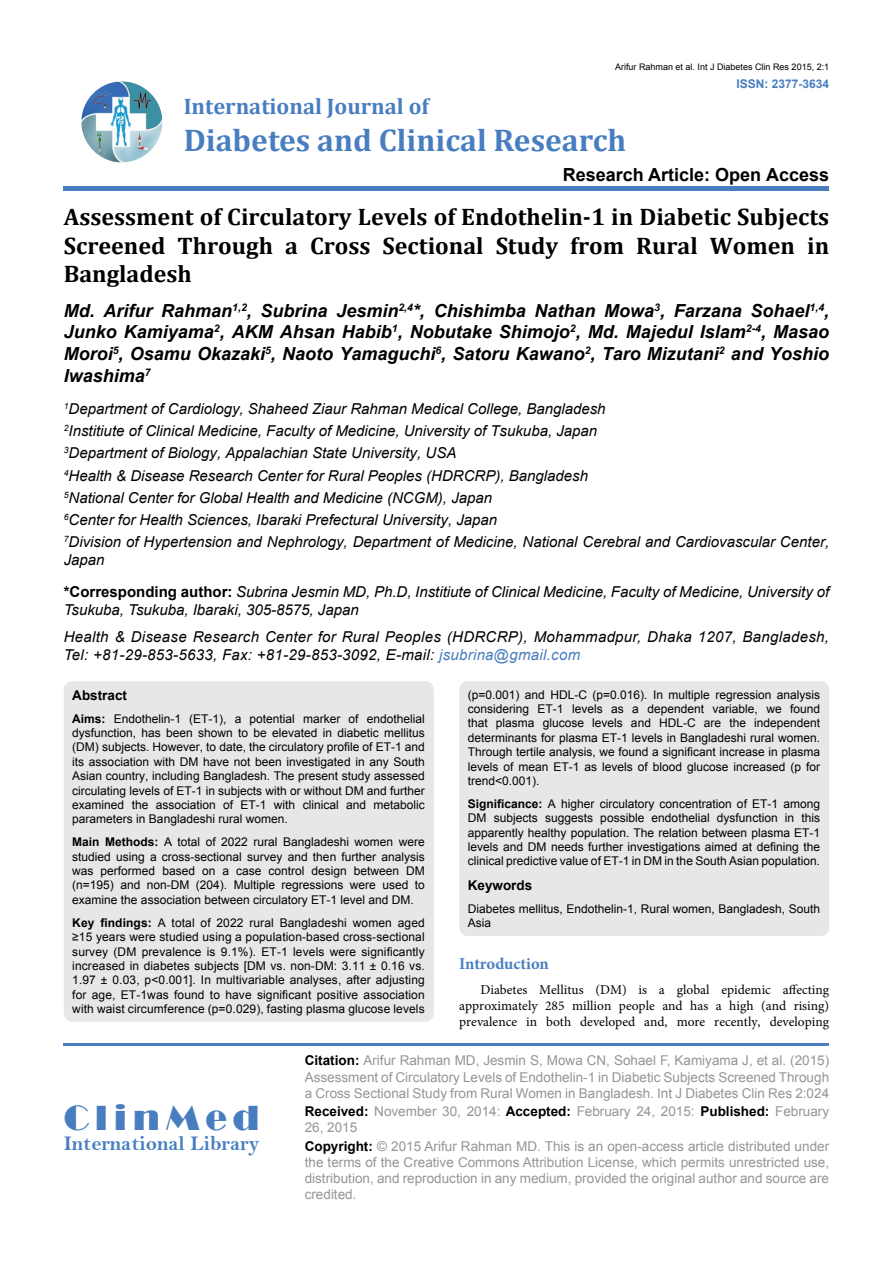
<style>
.page{position:relative;width:893px;height:1263px;background:#fff}
.page>*{position:absolute;margin:0;border:0;box-sizing:border-box;transform-origin:0 0}
.t1{font:36px "Broadway";letter-spacing:.16em;color:#487ec0}
.t2{font:700 31.5px "Cambria";color:#487ec0}
.t3{font:700 24px/28.8px "Cambria";color:#000;text-align:justify}
.t4{font:700 22.5px "Cambria";color:#487ec0}
.t5{font:21px "Bell MT Bold";color:#487ec0}
.t6{font:italic 700 18px/21.6px "Arial";color:#000;text-align:justify}
.t7{font:700 18px "Arial";color:#000}
.t8{font:700 16.5px "Minion Pro";letter-spacing:-.005em;color:#487ec0}
.t9{font:italic 15px/22.2px "Arial";color:#000}
.t10{font:italic 15px/26.5px "Arial";letter-spacing:.02em;color:#000}
.t11{font:13.5px/16.2px "Arial";color:#939598;text-align:justify}
.t12{font:13.5px/16.2px "Minion Pro";color:#000;text-align:justify}
.t13{font:700 13.5px "Arial";color:#000}
.t14{font:12px/14.4px "Arial";color:#000;text-align:justify}
.t15{font:700 12px "Arial";color:#487ec0}
.t16{font:9px "Arial";color:#000}
.s1{font-weight:700;font-style:normal}
.s2{color:#487ec0}
.s3{font-weight:700}
.s4{font-weight:700;color:#000}
</style>
<div class="page">
<img style="left:81px;top:81px;width:81px;height:81px;border-radius:41px">
<div style="left:64px;top:186px;width:765px;height:5px;background:#487ec0"></div>
<hr style="left:64px;top:1043px;width:765px;height:2px;background:#487ec0">
<div style="left:64px;top:681px;width:370px;height:341px;background:#e6e7e8;border-radius:9px"></div>
<div style="left:459px;top:681px;width:370px;height:255px;background:#e6e7e8;border-radius:9px"></div>
<p class="t16" style="left:615px;top:61px;width:216px">Arifur Rahman et al. Int J Diabetes Clin Res 2015, 2:1</p>
<p class="t15" style="left:736px;top:75px;width:94px">ISSN: 2377-3634</p>
<h3 class="t4" style="left:184px;top:90px;width:247px">International Journal of</h3>
<h2 class="t2" style="left:184px;top:118px;width:444px">Diabetes and Clinical Research</h2>
<h3 class="t7" style="left:563px;top:163px;width:268px">Research Article: Open Access</h3>
<h3 class="t3" style="left:64px;top:201px;width:767px">Assessment of Circulatory Levels of Endothelin-1 in Diabetic Subjects Screened Through a Cross Sectional Study from Rural Women in Bangladesh</h3>
<p class="t6" style="left:64px;top:300px;width:767px">Md. Arifur Rahman<sup>1,2</sup>, Subrina Jesmin<sup>2,4</sup>*, Chishimba Nathan Mowa<sup>3</sup>, Farzana Sohael<sup>1,4</sup>, Junko Kamiyama<sup>2</sup>, AKM Ahsan Habib<sup>1</sup>, Nobutake Shimojo<sup>2</sup>, Md. Majedul Islam<sup>2-4</sup>, Masao Moroi<sup>5</sup>, Osamu Okazaki<sup>5</sup>, Naoto Yamaguchi<sup>6</sup>, Satoru Kawano<sup>2</sup>, Taro Mizutani<sup>2</sup> and Yoshio Iwashima<sup>7</sup></p>
<p class="t9" style="left:64px;top:398px;width:767px"><sup>1</sup>Department of Cardiology, Shaheed Ziaur Rahman Medical College, Bangladesh<br><sup>2</sup>Institiute of Clinical Medicine, Faculty of Medicine, University of Tsukuba, Japan<br><sup>3</sup>Department of Biology, Appalachian State University, USA<br><sup>4</sup>Health &amp; Disease Research Center for Rural Peoples (HDRCRP), Bangladesh<br><sup>5</sup>National Center for Global Health and Medicine (NCGM), Japan<br><sup>6</sup>Center for Health Sciences, Ibaraki Prefectural University, Japan<br><sup>7</sup>Division of Hypertension and Nephrology, Department of Medicine, National Cerebral and Cardiovascular Center,</p>
<p class="t9" style="left:64px;top:544px;width:767px;line-height:32.2px">Japan<br><span class="s1">*Corresponding author:</span> Subrina Jesmin MD, Ph.D, Institiute of Clinical Medicine, Faculty of Medicine, University of</p>
<p class="t10" style="left:64px;top:597px;width:767px">Tsukuba, Tsukuba, Ibaraki, 305-8575, Japan<br>Health &amp; Disease Research Center for Rural Peoples (HDRCRP), Mohammadpur, Dhaka 1207, Bangladesh,</p>
<p class="t10" style="left:64px;top:642px;width:518px">Tel: +81-29-853-5633, Fax: +81-29-853-3092, E-mail: <span class="s2">jsubrina@gmail.com</span></p>
<p class="t13" style="left:72px;top:686px;width:56px">Abstract</p>
<p class="t14" style="left:72px;top:711px;width:354px"><span class="s3">Aims:</span> Endothelin-1 (ET-1), a potential marker of endothelial dysfunction, has been shown to be elevated in diabetic mellitus (DM) subjects. However, to date, the circulatory profile of ET-1 and its association with DM have not been investigated in any South Asian country, including Bangladesh. The present study assessed circulating levels of ET-1 in subjects with or without DM and further examined the association of ET-1 with clinical and metabolic parameters in Bangladeshi rural women.</p>
<p class="t14" style="left:72px;top:835px;width:354px"><span class="s3">Main Methods:</span> A total of 2022 rural Bangladeshi women were studied using a cross-sectional survey and then further analysis was performed based on a case control design between DM (n=195) and non-DM (204). Multiple regressions were used to examine the association between circulatory ET-1 level and DM.</p>
<p class="t14" style="left:72px;top:915px;width:354px"><span class="s3">Key findings:</span> A total of 2022 rural Bangladeshi women aged ≥15 years were studied using a population-based cross-sectional survey (DM prevalence is 9.1%). ET-1 levels were significantly increased in diabetes subjects [DM vs. non-DM: 3.11 ± 0.16 vs.<br>1.97 ± 0.03, p&lt;0.001]. In multivariable analyses, after adjusting for age, ET-1was found to have significant positive association with waist circumference (p=0.029), fasting plasma glucose levels</p>
<p class="t14" style="left:468px;top:687px;width:354px">(p=0.001) and HDL-C (p=0.016). In multiple regression analysis considering ET-1 levels as a dependent variable, we found that plasma glucose levels and HDL-C are the independent determinants for plasma ET-1 levels in Bangladeshi rural women.<br>Through tertile analysis, we found a significant increase in plasma levels of mean ET-1 as levels of blood glucose increased (p for trend&lt;0.001).</p>
<p class="t14" style="left:468px;top:796px;width:354px"><span class="s3">Significance:</span> A higher circulatory concentration of ET-1 among DM subjects suggests possible endothelial dysfunction in this apparently healthy population. The relation between plasma ET-1 levels and DM needs further investigations aimed at defining the clinical predictive value of ET-1 in DM in the South Asian population.</p>
<p class="t13" style="left:468px;top:876px;width:66px">Keywords</p>
<p class="t14" style="left:468px;top:902px;width:354px">Diabetes mellitus, Endothelin-1, Rural women, Bangladesh, South<br>Asia</p>
<h3 class="t8" style="left:459px;top:952px;width:91px">Introduction</h3>
<p class="t12" style="left:459px;top:981px;width:371px;text-indent:21px">Diabetes Mellitus (DM) is a global epidemic affecting approximately 285 million people and has a high (and rising) prevalence in both developed and, more recently, developing</p>
<h1 class="t1" style="left:64px;top:1097px;width:197px">ClinMed</h1>
<h3 class="t5" style="left:64px;top:1130px;width:197px">International Library</h3>
<p class="t11" style="left:305px;top:1052px;width:526px"><span class="s4">Citation:</span> Arifur Rahman MD, Jesmin S, Mowa CN, Sohael F, Kamiyama J, et al. (2015)<br>Assessment of Circulatory Levels of Endothelin-1 in Diabetic Subjects Screened Through a Cross Sectional Study from Rural Women in Bangladesh. Int J Diabetes Clin Res 2:024</p>
<p class="t11" style="left:305px;top:1103px;width:526px"><span class="s4">Received:</span> November 30, 2014: <span class="s4">Accepted:</span> February 24, 2015: <span class="s4">Published:</span> February<br>26, 2015</p>
<p class="t11" style="left:305px;top:1138px;width:526px"><span class="s4">Copyright:</span> © 2015 Arifur Rahman MD. This is an open-access article distributed under the terms of the Creative Commons Attribution License, which permits unrestricted use, distribution, and reproduction in any medium, provided the original author and source are credited.</p>
</div>
